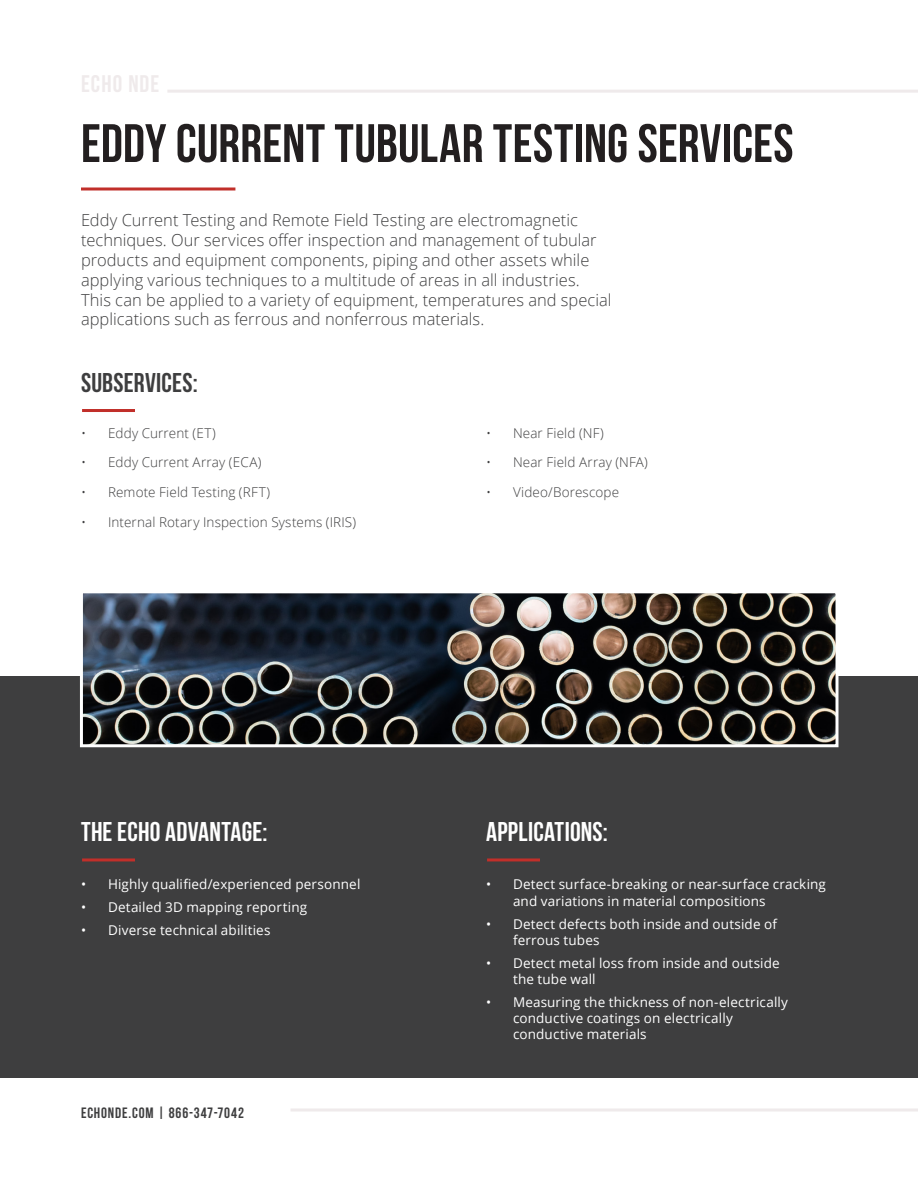
<style>
.page{position:relative;width:918px;height:1188px;background:#fff}
.page>*{position:absolute;margin:0;border:0;box-sizing:border-box;transform-origin:0 0}
.t1{font:700 54px "Bebas Neue";letter-spacing:.005em;color:#231f20}
.t2{font:700 27px "Bebas Neue";letter-spacing:.01em;color:#fff}
.t3{font:700 27px "Bebas Neue";letter-spacing:.01em;color:#3e3e3f}
.t4{font:24px "Bebas Neue";letter-spacing:.045em;color:#efeaeb}
.t5{font:300 16.5px/19.8px "Open Sans";color:#3e3e3f}
.t6{font:15px "Bebas Neue";letter-spacing:.055em;color:#3e3e3f}
.t7{font:13.5px/16.2px "Open Sans";letter-spacing:.01em;color:#fff}
.t8{font:300 13.5px "Open Sans";letter-spacing:.01em;color:#3e3e3f}
</style>
<div class="page">
<hr style="left:167px;top:90px;width:751px;height:3px;background:#efeaeb">
<hr style="left:291px;top:1108px;width:627px;height:4px;background:#efeaeb">
<div style="left:0;top:677px;width:918px;height:401px;background:#3e3e3f"></div>
<hr style="left:81px;top:188px;width:154px;height:2px;background:#c12f2a">
<img style="left:84px;top:594px;width:750px;height:149px">
<div style="left:80px;top:590px;width:758px;height:157px;border:3px solid #fff"></div>
<hr style="left:82px;top:858px;width:53px;height:3px;background:#c12f2a">
<hr style="left:82px;top:409px;width:53px;height:3px;background:#c12f2a">
<hr style="left:487px;top:858px;width:53px;height:3px;background:#c12f2a">
<h3 class="t4" style="left:81px;top:70px;width:80px">ECHO NDE</h3>
<h1 class="t1" style="left:81px;top:122px;width:714px">EDDY CURRENT TUBULAR TESTING SERVICES</h1>
<p class="t5" style="left:81px;top:210px;width:532px">Eddy Current Testing and Remote Field Testing are electromagnetic techniques. Our services offer inspection and management of tubular products and equipment components, piping and other assets while applying various techniques to a multitude of areas in all industries.<br>This can be applied to a variety of equipment, temperatures and special applications such as ferrous and nonferrous materials.</p>
<h2 class="t3" style="left:81px;top:372px;width:118px">SUBSERVICES:</h2>
<p class="t8" style="left:81px;top:423px;width:136px">• Eddy Current (ET)</p>
<p class="t8" style="left:81px;top:453px;width:182px">• Eddy Current Array (ECA)</p>
<p class="t8" style="left:81px;top:483px;width:191px">• Remote Field Testing (RFT)</p>
<p class="t8" style="left:81px;top:512px;width:277px">• Internal Rotary Inspection Systems (IRIS)</p>
<h2 class="t2" style="left:81px;top:821px;width:188px">THE ECHO ADVANTAGE:</h2>
<p class="t7" style="left:81px;top:876px;width:281px">• Highly qualified/experienced personnel</p>
<p class="t7" style="left:81px;top:899px;width:228px">• Detailed 3D mapping reporting</p>
<p class="t7" style="left:81px;top:922px;width:191px">• Diverse technical abilities</p>
<p class="t6" style="left:81px;top:1105px;width:165px">ECHONDE.COM | 866-347-7042</p>
<p class="t8" style="left:486px;top:423px;width:119px">• Near Field (NF)</p>
<p class="t8" style="left:486px;top:453px;width:163px">• Near Field Array (NFA)</p>
<p class="t8" style="left:486px;top:483px;width:135px">• Video/Borescope</p>
<h2 class="t2" style="left:486px;top:821px;width:123px">APPLICATIONS:</h2>
<p class="t7" style="left:513px;top:876px;width:315px;text-indent:-27px">• Detect surface-breaking or near-surface cracking and variations in material compositions</p>
<p class="t7" style="left:513px;top:915px;width:265px;text-indent:-27px">• Detect defects both inside and outside of ferrous tubes</p>
<p class="t7" style="left:513px;top:954px;width:268px;text-indent:-27px">• Detect metal loss from inside and outside the tube wall</p>
<p class="t7" style="left:513px;top:994px;width:277px;text-indent:-27px">• Measuring the thickness of non-electrically conductive coatings on electrically conductive materials</p>
</div>
